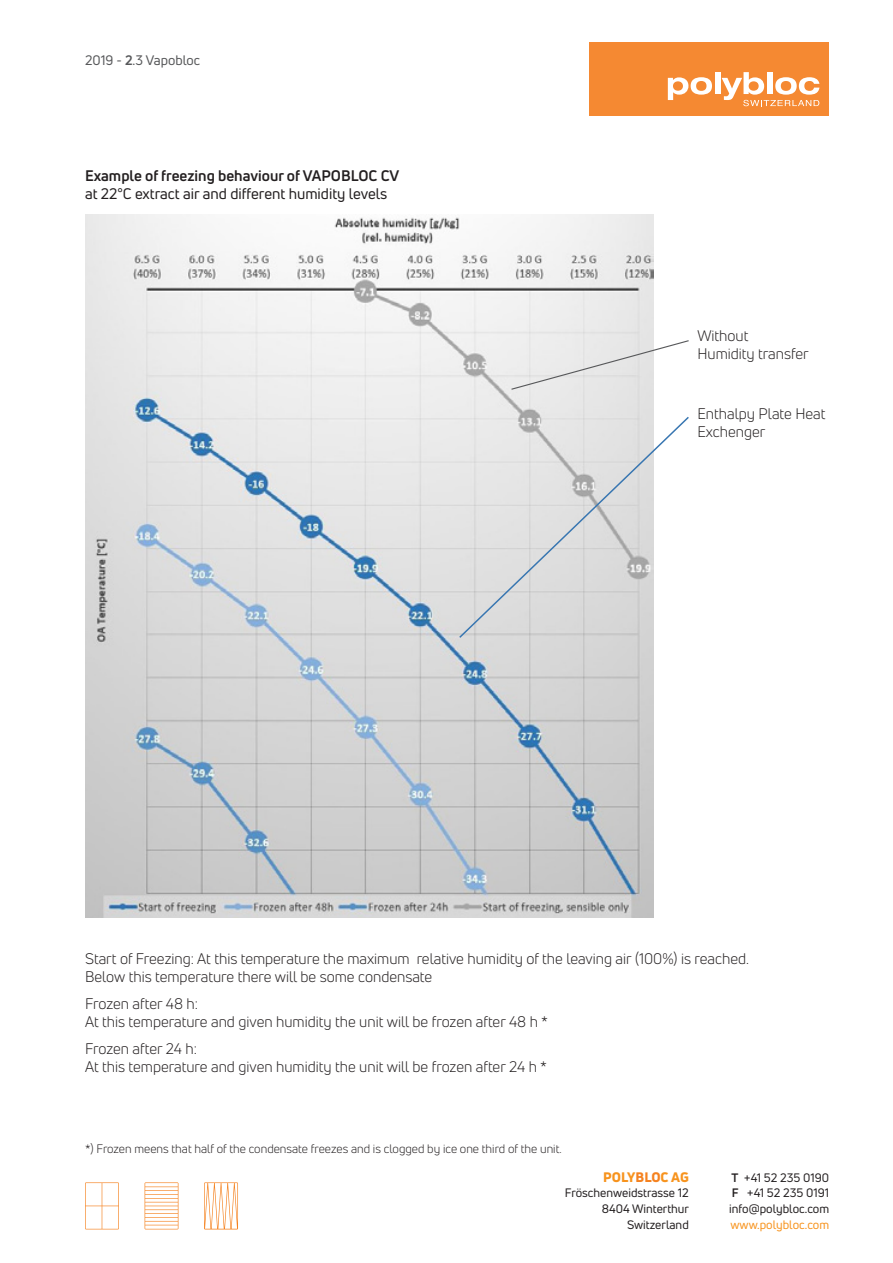
<style>
.page{position:relative;width:893px;height:1263px;background:#fff}
.page>*{position:absolute;margin:0;border:0;box-sizing:border-box;transform-origin:0 0}
.t1{font:15px/18px "Uni Neue";color:#231f20}
.t2{font:15px/18px "Uni Neue";color:#231f20}
.t3{font:13.5px "Uni Neue";color:#57585a}
.t4{font:800 13.5px "Uni Neue";color:#f7931d}
.t5{font:12px/15.8px "Uni Neue";color:#231f20;text-align:right}
.t6{font:12px "Uni Neue";color:#231f20}
.t7{font:12px "Uni Neue";color:#f7931d}
.s1{font-weight:700}
.s2{color:#f58220}
</style>
<div class="page">
<div style="left:590px;top:43px;width:239px;height:73px;background:#f58932"></div>
<svg style="left:668px;top:77px;width:44px;height:23px"></svg>
<div style="left:715px;top:72px;width:5px;height:22px;background:#fff"></div>
<svg style="left:722px;top:72px;width:97px;height:34px"></svg>
<svg style="left:85px;top:1182px;width:34px;height:47px"></svg>
<svg style="left:204px;top:1182px;width:34px;height:47px"></svg>
<svg style="left:145px;top:1182px;width:33px;height:47px"></svg>
<img style="left:85px;top:215px;width:569px;height:703px">
<svg style="left:510px;top:339px;width:179px;height:52px"></svg>
<svg style="left:458px;top:415px;width:231px;height:224px;background:#e0e0e1"></svg>
<p class="t3" style="left:85px;top:52px;width:117px">2019 - <span class="s1">2</span>.3 Vapobloc</p>
<p class="t2" style="left:85px;top:167px;width:316px"><span class="s1">Example of freezing behaviour of VAPOBLOC CV </span>at 22°C extract air and different humidity levels</p>
<p class="t1" style="left:697px;top:326px;width:113px">Without<br>Humidity transfer</p>
<p class="t1" style="left:697px;top:405px;width:130px">Enthalpy Plate Heat<br>Exchenger</p>
<p class="t1" style="left:85px;top:949px;width:665px">Start of Freezing: At this temperature the maximum relative humidity of the leaving air (100%) is reached.<br>Below this temperature there will be some condensate</p>
<p class="t1" style="left:85px;top:994px;width:464px">Frozen after 48 h:<br>At this temperature and given humidity the unit will be frozen after 48 h *</p>
<p class="t1" style="left:85px;top:1039px;width:463px">Frozen after 24 h:<br>At this temperature and given humidity the unit will be frozen after 24 h *</p>
<p class="t6" style="left:85px;top:1141px;width:478px">*) Frozen meens that half of the condensate freezes and is clogged by ice one third of the unit.</p>
<p class="t4" style="left:603px;top:1168px;width:87px">POLY<span class="s2">BLO</span>C AG</p>
<p class="t5" style="left:565px;top:1185px;width:126px">Fröschenweidstrasse 12<br>8404 Winterthur<br>Switzerland</p>
<p class="t5" style="left:729px;top:1169px;width:102px;text-align:justify"><span class="s1">T</span> +41 52 235 0190<br><span class="s1">F</span> +41 52 235 0191 info@polybloc.com</p>
<p class="t7" style="left:730px;top:1217px;width:100px">www.polybloc.com</p>
</div>
